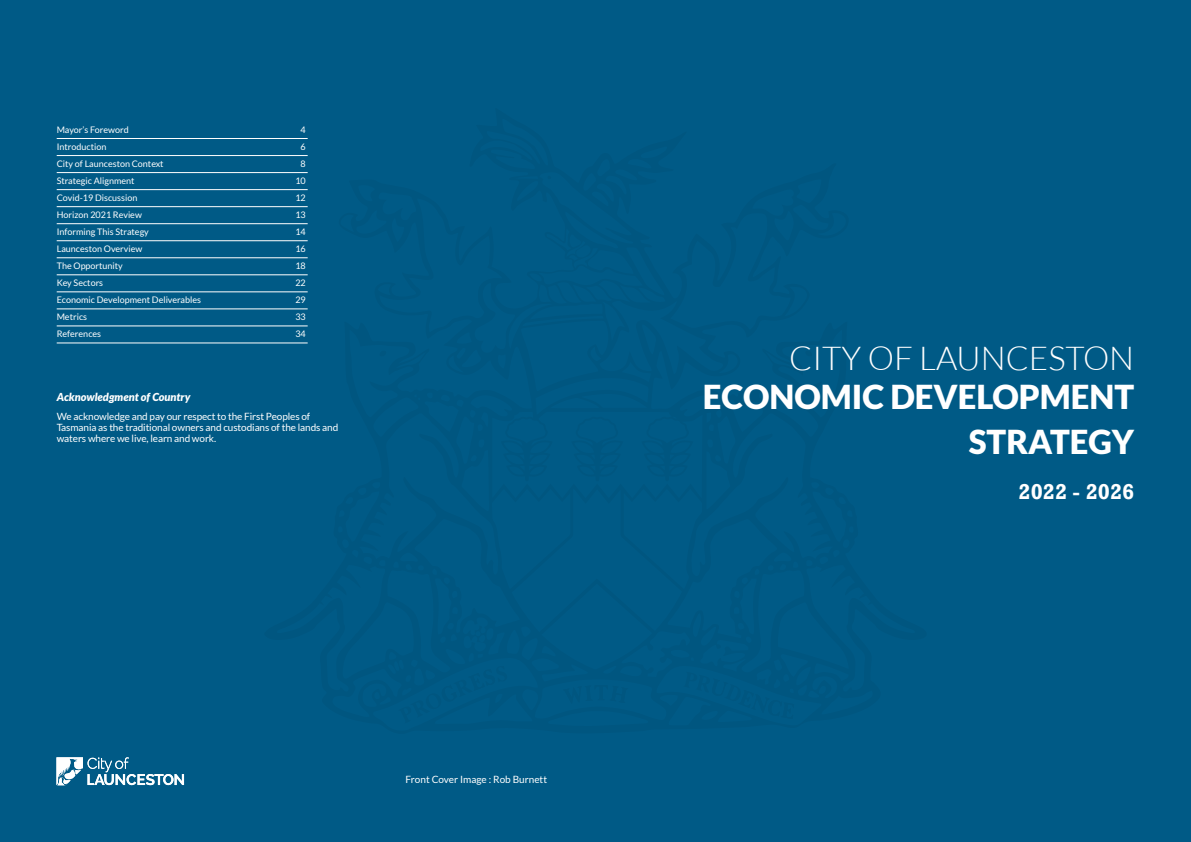
<style>
.page{position:relative;width:1191px;height:842px;background:#005a86}
.page>*{position:absolute;margin:0;border:0;box-sizing:border-box;transform-origin:0 0}
.HEAD_1{font:900 33px/45px "Lato";color:#fff;text-align:right}
.HEAD_1-2{font:300 33px "Lato";color:#fff}
.HEAD_1-3{font:700 22px "Rockwell";color:#fff}
.BODY{font:italic 900 11px "Lato";color:#fff}
.BODY-2{font:10px/10.8px "Lato";letter-spacing:-.01em;color:#fff}
.TOC_body_text{font:9px "Lato";color:#fff}
</style>
<div class="page">
<hr style="left:57px;top:138px;width:251px;height:1px;background:#fff">
<hr style="left:57px;top:155px;width:251px;height:1px;background:#fff">
<hr style="left:57px;top:172px;width:251px;height:1px;background:#fff">
<hr style="left:57px;top:189px;width:251px;height:1px;background:#fff">
<hr style="left:57px;top:206px;width:251px;height:1px;background:#fff">
<hr style="left:57px;top:223px;width:251px;height:1px;background:#fff">
<hr style="left:57px;top:240px;width:251px;height:1px;background:#fff">
<hr style="left:57px;top:257px;width:251px;height:1px;background:#fff">
<hr style="left:57px;top:275px;width:251px;height:1px;background:#fff">
<hr style="left:57px;top:292px;width:251px;height:1px;background:#fff">
<hr style="left:57px;top:309px;width:251px;height:1px;background:#fff">
<hr style="left:57px;top:326px;width:251px;height:1px;background:#fff">
<hr style="left:57px;top:343px;width:251px;height:1px;background:#fff">
<svg style="left:56px;top:757px;width:128px;height:28px"></svg>
<p class="TOC_body_text" style="left:57px;top:124px;width:74px">Mayor’s Foreword</p>
<p class="TOC_body_text" style="left:300px;top:124px;width:7px">4</p>
<p class="TOC_body_text" style="left:57px;top:141px;width:51px">Introduction</p>
<p class="TOC_body_text" style="left:300px;top:141px;width:7px">6</p>
<p class="TOC_body_text" style="left:57px;top:158px;width:108px">City of Launceston Context</p>
<p class="TOC_body_text" style="left:300px;top:158px;width:7px">8</p>
<p class="TOC_body_text" style="left:57px;top:175px;width:79px">Strategic Alignment</p>
<p class="TOC_body_text" style="left:295px;top:175px;width:12px">10</p>
<p class="TOC_body_text" style="left:57px;top:192px;width:82px">Covid-19 Discussion</p>
<p class="TOC_body_text" style="left:295px;top:192px;width:12px">12</p>
<p class="TOC_body_text" style="left:57px;top:209px;width:87px">Horizon 2021 Review</p>
<p class="TOC_body_text" style="left:295px;top:209px;width:12px">13</p>
<p class="TOC_body_text" style="left:57px;top:227px;width:94px">Informing This Strategy</p>
<p class="TOC_body_text" style="left:295px;top:227px;width:12px">14</p>
<p class="TOC_body_text" style="left:57px;top:244px;width:87px">Launceston Overview</p>
<p class="TOC_body_text" style="left:295px;top:244px;width:12px">16</p>
<p class="TOC_body_text" style="left:57px;top:261px;width:68px">The Opportunity</p>
<p class="TOC_body_text" style="left:295px;top:261px;width:12px">18</p>
<p class="TOC_body_text" style="left:57px;top:278px;width:48px">Key Sectors</p>
<p class="TOC_body_text" style="left:295px;top:278px;width:12px">22</p>
<p class="TOC_body_text" style="left:57px;top:295px;width:146px">Economic Development Deliverables</p>
<p class="TOC_body_text" style="left:295px;top:295px;width:12px">29</p>
<p class="TOC_body_text" style="left:57px;top:312px;width:32px">Metrics</p>
<p class="TOC_body_text" style="left:295px;top:312px;width:12px">33</p>
<p class="TOC_body_text" style="left:57px;top:329px;width:46px">References</p>
<p class="TOC_body_text" style="left:295px;top:329px;width:12px">34</p>
<p class="BODY" style="left:57px;top:391px;width:135px">Acknowledgment of Country</p>
<p class="BODY-2" style="left:57px;top:411px;width:283px">We acknowledge and pay our respect to the First Peoples of<br>Tasmania as the traditional owners and custodians of the lands and waters where we live, learn and work.</p>
<p class="BODY-2" style="left:405px;top:774px;width:143px">Front Cover Image : Rob Burnett</p>
<p class="HEAD_1-2" style="left:789px;top:340px;width:346px">CITY OF LAUNCESTON</p>
<p class="HEAD_1" style="left:702px;top:374px;width:433px">ECONOMIC DEVELOPMENT<br>STRATEGY</p>
<p class="HEAD_1-3" style="left:1018px;top:478px;width:117px">2022 - 2026</p>
</div>
